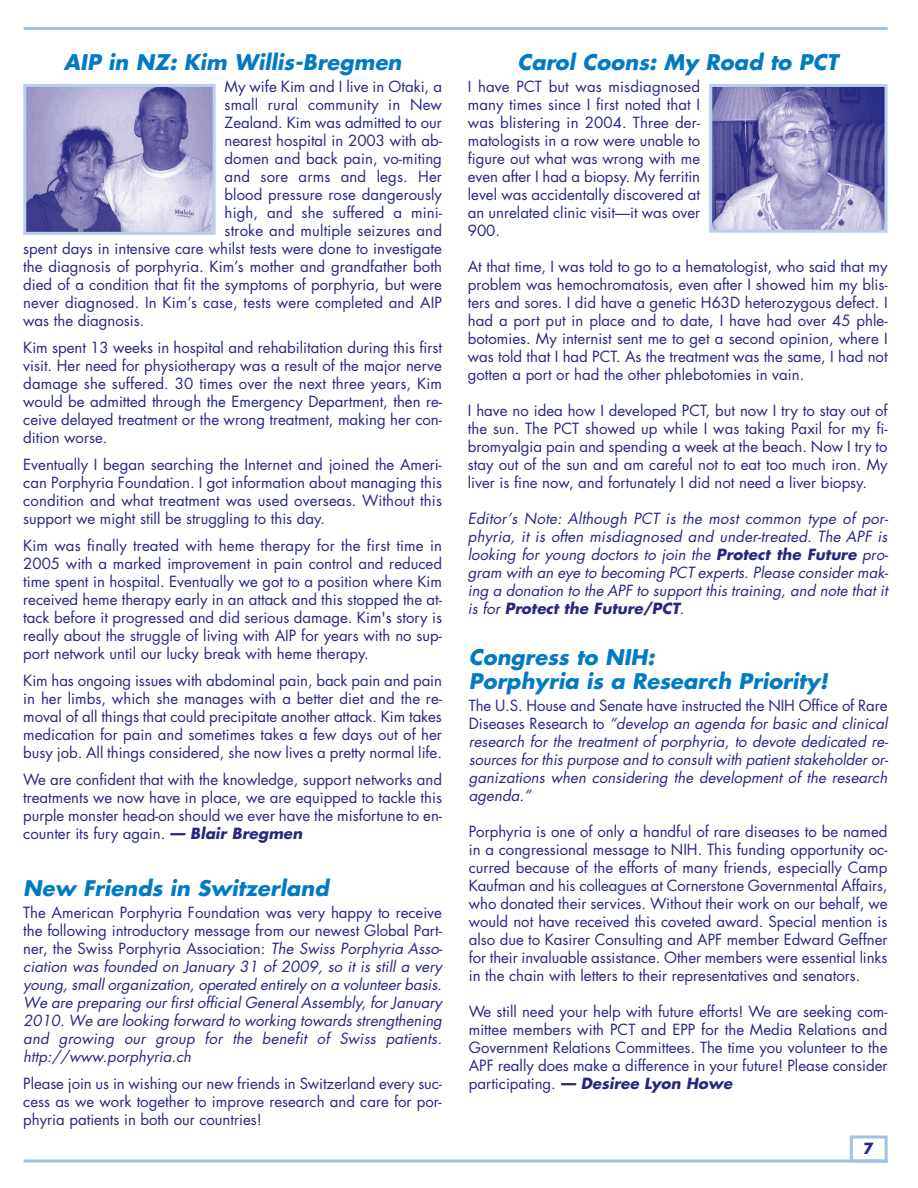
<style>
.page{position:relative;width:918px;height:1188px;background:#fff}
.page>*{position:absolute;margin:0;border:0;box-sizing:border-box;transform-origin:0 0}
.t1{font:italic 700 21px/24px "Futura";letter-spacing:.005em;color:#007bc3}
.t2{font:15px/18px "Futura";color:#292780;text-align:justify}
.t3{font:italic 15px/18px "Futura";letter-spacing:.005em;color:#292780;text-align:justify}
.t4{font:700 15px "Futura";color:#292780}
.s1{font-weight:700;font-style:italic}
.s2{font-style:normal}
.s3{font-weight:700}
</style>
<div class="page">
<hr style="left:24px;top:27px;width:864px;height:3px;background:#a1c2e5">
<hr style="left:24px;top:1160px;width:864px;height:2px;background:#a1c2e5">
<div style="left:850px;top:1136px;width:38px;height:26px;border:3px solid #a1c2e5"></div>
<img style="left:27px;top:88px;width:185px;height:143px">
<div style="left:23px;top:84px;width:193px;height:151px;border:3px solid #b9d0eb"></div>
<img style="left:713px;top:88px;width:171px;height:141px">
<div style="left:709px;top:84px;width:179px;height:149px;border:3px solid #b9d0eb"></div>
<h1 class="t1" style="left:64px;top:52px;width:339px">AIP in NZ: Kim Willis-Bregmen</h1>
<p class="t2" style="left:225px;top:79px;width:219px">My wife Kim and I live in Otaki, a</p>
<p class="t2" style="left:225px;top:97px;width:219px">small rural community in New</p>
<p class="t2" style="left:225px;top:115px;width:219px">Zealand. Kim was admitted to our</p>
<p class="t2" style="left:225px;top:133px;width:219px">nearest hospital in 2003 with ab-</p>
<p class="t2" style="left:225px;top:151px;width:219px">domen and back pain, vo-miting</p>
<p class="t2" style="left:225px;top:169px;width:219px">and sore arms and legs. Her</p>
<p class="t2" style="left:225px;top:187px;width:219px">blood pressure rose dangerously</p>
<p class="t2" style="left:225px;top:205px;width:219px">high, and she suffered a mini-</p>
<p class="t2" style="left:225px;top:223px;width:219px">stroke and multiple seizures and</p>
<p class="t2" style="left:23px;top:241px;width:420px">spent days in intensive care whilst tests were done to investigate</p>
<p class="t2" style="left:23px;top:259px;width:420px">the diagnosis of porphyria. Kim’s mother and grandfather both</p>
<p class="t2" style="left:23px;top:277px;width:420px">died of a condition that fit the symptoms of porphyria, but were</p>
<p class="t2" style="left:23px;top:295px;width:420px">never diagnosed. In Kim’s case, tests were completed and AIP</p>
<p class="t2" style="left:23px;top:313px;width:123px">was the diagnosis.</p>
<p class="t2" style="left:23px;top:340px;width:420px">Kim spent 13 weeks in hospital and rehabilitation during this first visit. Her need for physiotherapy was a result of the major nerve damage she suffered. 30 times over the next three years, Kim would be admitted through the Emergency Department, then re&shy;ceive delayed treatment or the wrong treatment, making her con&shy;dition worse.</p>
<p class="t2" style="left:23px;top:457px;width:420px">Eventually I began searching the Internet and joined the Ameri&shy;can Porphyria Foundation. I got information about managing this condition and what treatment was used overseas. Without this support we might still be struggling to this day.</p>
<p class="t2" style="left:23px;top:538px;width:420px">Kim was finally treated with heme therapy for the first time in 2005 with a marked improvement in pain control and reduced time spent in hospital. Eventually we got to a position where Kim received heme therapy early in an attack and this stopped the at&shy;tack before it progressed and did serious damage. Kim's story is really about the struggle of living with AIP for years with no sup&shy;port network until our lucky break with heme therapy.</p>
<p class="t2" style="left:23px;top:673px;width:420px">Kim has ongoing issues with abdominal pain, back pain and pain in her limbs, which she manages with a better diet and the re&shy;moval of all things that could precipitate another attack. Kim takes medication for pain and sometimes takes a few days out of her busy job. All things considered, she now lives a pretty normal life.</p>
<p class="t2" style="left:23px;top:772px;width:420px">We are confident that with the knowledge, support networks and treatments we now have in place, we are equipped to tackle this purple monster head-on should we ever have the misfortune to en&shy;counter its fury again. <span class="s1">— Blair Bregmen</span></p>
<h1 class="t1" style="left:23px;top:878px;width:307px">New Friends in Switzerland</h1>
<p class="t3" style="left:23px;top:905px;width:421px"><span class="s2">The American Porphyria Foundation was very happy to receive the following introductory message from our newest Global Part&shy;ner, the Swiss Porphyria Association:</span> The Swiss Porphyria Asso&shy;ciation was founded on January 31 of 2009, so it is still a very young, small organization, operated entirely on a volunteer basis.<br>We are preparing our first official General Assembly, for January 2010. We are looking forward to working towards strengthening and growing our group for the benefit of Swiss patients. http://www.porphyria.ch</p>
<p class="t2" style="left:23px;top:1076px;width:420px">Please join us in wishing our new friends in Switzerland every suc&shy;cess as we work together to improve research and care for por&shy;phyria patients in both our countries!</p>
<h1 class="t1" style="left:517px;top:52px;width:322px">Carol Coons: My Road to PCT</h1>
<p class="t2" style="left:468px;top:79px;width:234px">I have PCT but was misdiagnosed many times since I first noted that I was blistering in 2004. Three der&shy;matologists in a row were unable to figure out what was wrong with me even after I had a biopsy. My ferritin level was accidentally discovered at an unrelated clinic visit—it was over 900.</p>
<p class="t2" style="left:468px;top:259px;width:421px">At that time, I was told to go to a hematologist, who said that my problem was hemochromatosis, even after I showed him my blis&shy;ters and sores. I did have a genetic H63D heterozygous defect. I had a port put in place and to date, I have had over 45 phle&shy;botomies. My internist sent me to get a second opinion, where I was told that I had PCT. As the treatment was the same, I had not gotten a port or had the other phlebotomies in vain.</p>
<p class="t2" style="left:468px;top:403px;width:421px">I have no idea how I developed PCT, but now I try to stay out of the sun. The PCT showed up while I was taking Paxil for my fi&shy;bromyalgia pain and spending a week at the beach. Now I try to stay out of the sun and am careful not to eat too much iron. My liver is fine now, and fortunately I did not need a liver biopsy.</p>
<p class="t3" style="left:468px;top:511px;width:422px">Editor’s Note: Although PCT is the most common type of por&shy;phyria, it is often misdiagnosed and under-treated. The APF is looking for young doctors to join the <span class="s3">Protect the Future</span> pro&shy;gram with an eye to becoming PCT experts. Please consider mak&shy;ing a donation to the APF to support this training, and note that it is for <span class="s3">Protect the Future/PCT</span>.</p>
<h1 class="t1" style="left:469px;top:646px;width:361px">Congress to NIH:<br>Porphyria is a Research Priority!</h1>
<p class="t3" style="left:469px;top:698px;width:421px"><span class="s2">The U.S. House and Senate have instructed the NIH Office of Rare Diseases Research to</span> “develop an agenda for basic and clinical research for the treatment of porphyria, to devote dedicated re&shy;sources for this purpose and to consult with patient stakeholder or&shy;ganizations when considering the development of the research agenda.”</p>
<p class="t2" style="left:469px;top:824px;width:420px">Porphyria is one of only a handful of rare diseases to be named in a congressional message to NIH. This funding opportunity oc&shy;curred because of the efforts of many friends, especially Camp Kaufman and his colleagues at Cornerstone Governmental Affairs, who donated their services. Without their work on our behalf, we would not have received this coveted award. Special mention is also due to Kasirer Consulting and APF member Edward Geffner for their invaluable assistance. Other members were essential links in the chain with letters to their representatives and senators.</p>
<p class="t2" style="left:469px;top:1004px;width:420px">We still need your help with future efforts! We are seeking com&shy;mittee members with PCT and EPP for the Media Relations and Government Relations Committees. The time you volunteer to the APF really does make a difference in your future! Please consider participating. <span class="s1">— Desiree Lyon Howe</span></p>
<p class="t4" style="left:864px;top:1142px;width:12px">7</p>
</div>
